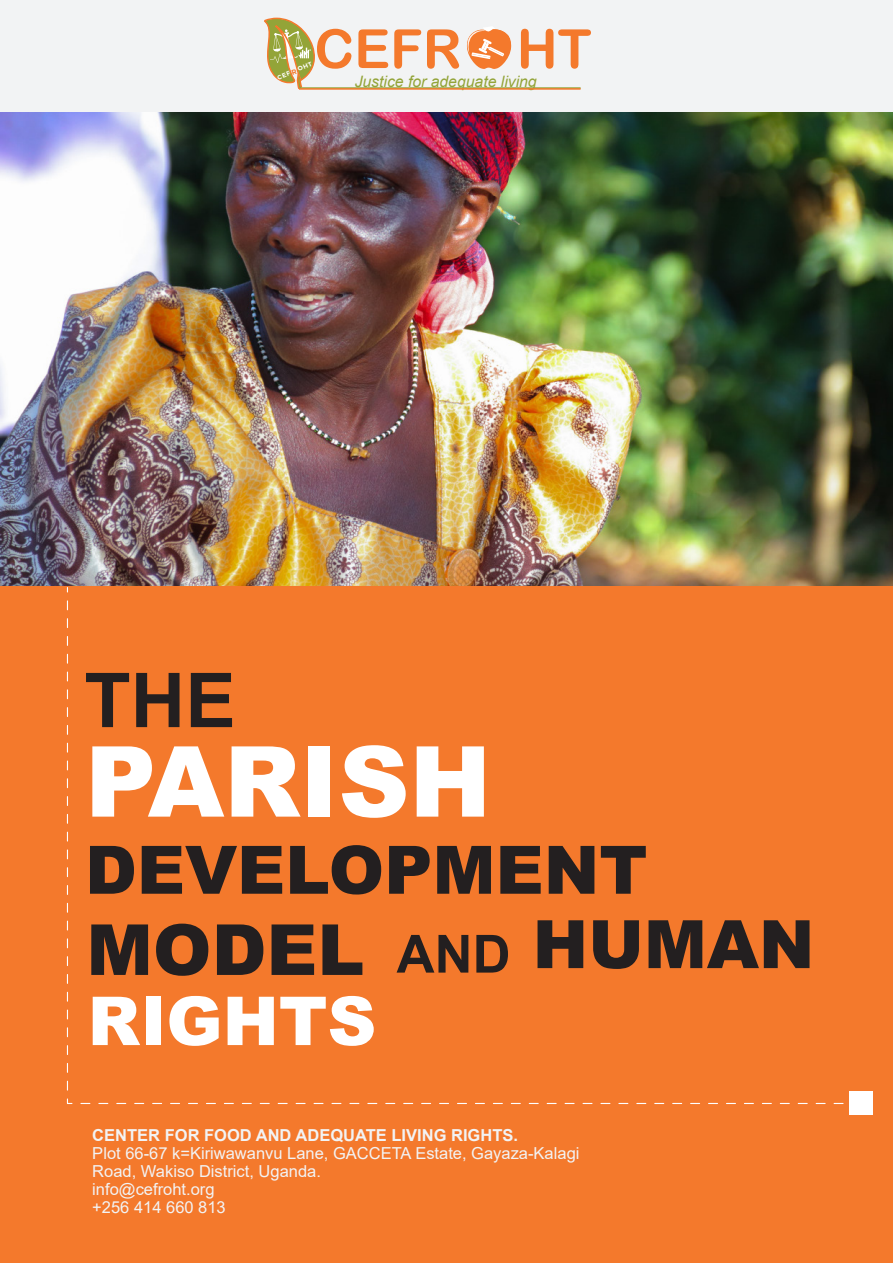
<style>
.page{position:relative;width:893px;height:1263px;background:#fff}
.page>*{position:absolute;margin:0;border:0;box-sizing:border-box;transform-origin:0 0}
.t1{font:900 98.1px "Arial";color:#fff}
.t2{font:700 75.75px "Arial";color:#231f20}
.t3{font:900 70.5px "Arial";color:#231f20}
.t4{font:900 67.5px "Arial";color:#fff}
.t5{font:900 66.75px "Arial";color:#231f20}
.t6{font:54px "Arial Rounded MT Bold";color:#f4792c}
.t7{font:16.5px/18px "Arial";color:#f2f3f4}
.t8{font:700 16.5px "Arial";color:#f2f3f4}
.t9{font:italic 15.75px "Arial";color:#93a438}
.s1{font-weight:700;font-size:52.65px}
</style>
<div class="page">
<img style="left:0;top:112px;width:893px;height:475px">
<div style="left:0;top:587px;width:893px;height:676px;background:#f4792c"></div>
<div style="left:0;top:0;width:893px;height:112px;background:#f2f3f4"></div>
<svg style="left:467px;top:27px;width:44px;height:42px"></svg>
<hr style="left:301px;top:87px;width:280px;height:2px;background:#93a438">
<hr style="left:299px;top:88px;width:282px;height:2px;background:#f4792c">
<svg style="left:66px;top:601px;width:7px;height:503px"></svg>
<svg style="left:81px;top:1103px;width:763px;height:1px"></svg>
<div style="left:849px;top:1091px;width:24px;height:24px;background:#fff"></div>
<svg style="left:264px;top:17px;width:52px;height:73px"></svg>
<h3 class="t6" style="left:314px;top:17px;width:279px">CEFR HT</h3>
<p class="t9" style="left:355px;top:71px;width:184px">Justice for adequate living</p>
<h2 class="t2" style="left:84px;top:647px;width:153px">THE</h2>
<h1 class="t1" style="left:85px;top:710px;width:407px">PARISH</h1>
<h3 class="t5" style="left:85px;top:821px;width:564px">DEVELOPMENT</h3>
<h3 class="t3" style="left:86px;top:898px;width:279px">MODEL</h3>
<h3 class="t4" style="left:88px;top:972px;width:290px">RIGHTS</h3>
<h3 class="t5" style="left:397px;top:896px;width:419px"><span class="s1">AND</span> HUMAN</h3>
<p class="t8" style="left:92px;top:1123px;width:427px">CENTER FOR FOOD AND ADEQUATE LIVING RIGHTS.</p>
<p class="t7" style="left:92px;top:1144px;width:489px">Plot 66-67 k=Kiriwawanvu Lane, GACCETA Estate, Gayaza-Kalagi<br>Road, Wakiso District, Uganda.<br>info@cefroht.org<br>+256 414 660 813</p>
</div>
